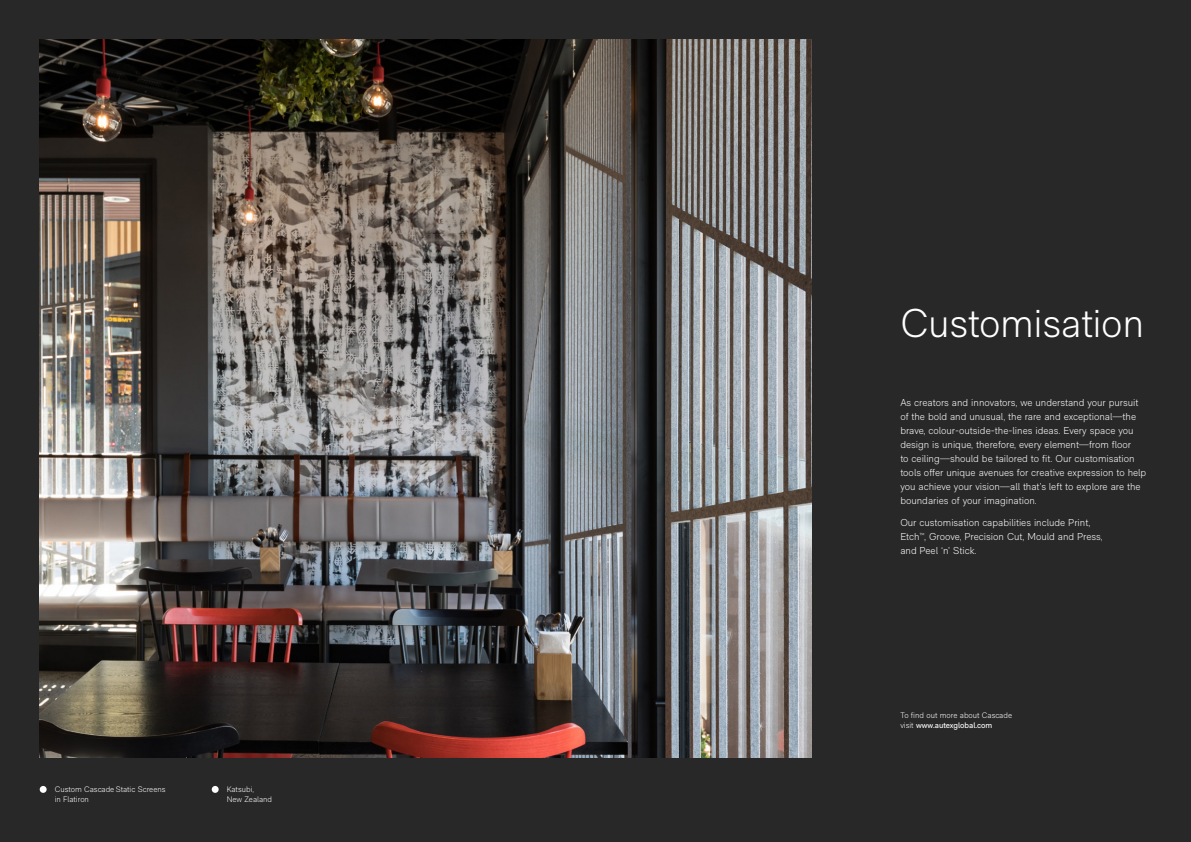
<style>
.page{position:relative;width:1191px;height:842px;background:#292829}
.page>*{position:absolute;margin:0;border:0;box-sizing:border-box;transform-origin:0 0}
.t1{font:300 40px "RM Neue";letter-spacing:-.01em;color:#fff}
.t2{font:300 10px/14px "RM Neue";color:#fff}
.t3{font:300 8px/10px "RM Neue";color:#fff}
.s1{font-weight:400}
</style>
<div class="page">
<div style="left:40px;top:786px;width:7px;height:7px;background:#fff;border-radius:50%"></div>
<div style="left:212px;top:786px;width:7px;height:7px;background:#fff;border-radius:50%"></div>
<img style="left:40px;top:40px;width:772px;height:717px">
<p class="t3" style="left:55px;top:784px;width:112px">Custom Cascade Static Screens in Flatiron</p>
<p class="t3" style="left:227px;top:784px;width:47px">Katsubi,<br>New Zealand</p>
<h1 class="t1" style="left:900px;top:299px;width:245px">Customisation</h1>
<p class="t2" style="left:900px;top:395px;width:247px">As creators and innovators, we understand your pursuit of the bold and unusual, the rare and exceptional—the brave, colour-outside-the-lines ideas. Every space you design is unique, therefore, every element—from floor<br>to ceiling—should be tailored to fit. Our customisation tools offer unique avenues for creative expression to help you achieve your vision—all that’s left to explore are the boundaries of your imagination.</p>
<p class="t2" style="left:900px;top:515px;width:204px">Our customisation capabilities include Print,<br>Etch<sup>™</sup>, Groove, Precision Cut, Mould and Press, and Peel ‘n’ Stick.</p>
<p class="t3" style="left:900px;top:710px;width:113px">To find out more about Cascade visit <span class="s1">www.autexglobal.com</span></p>
</div>
